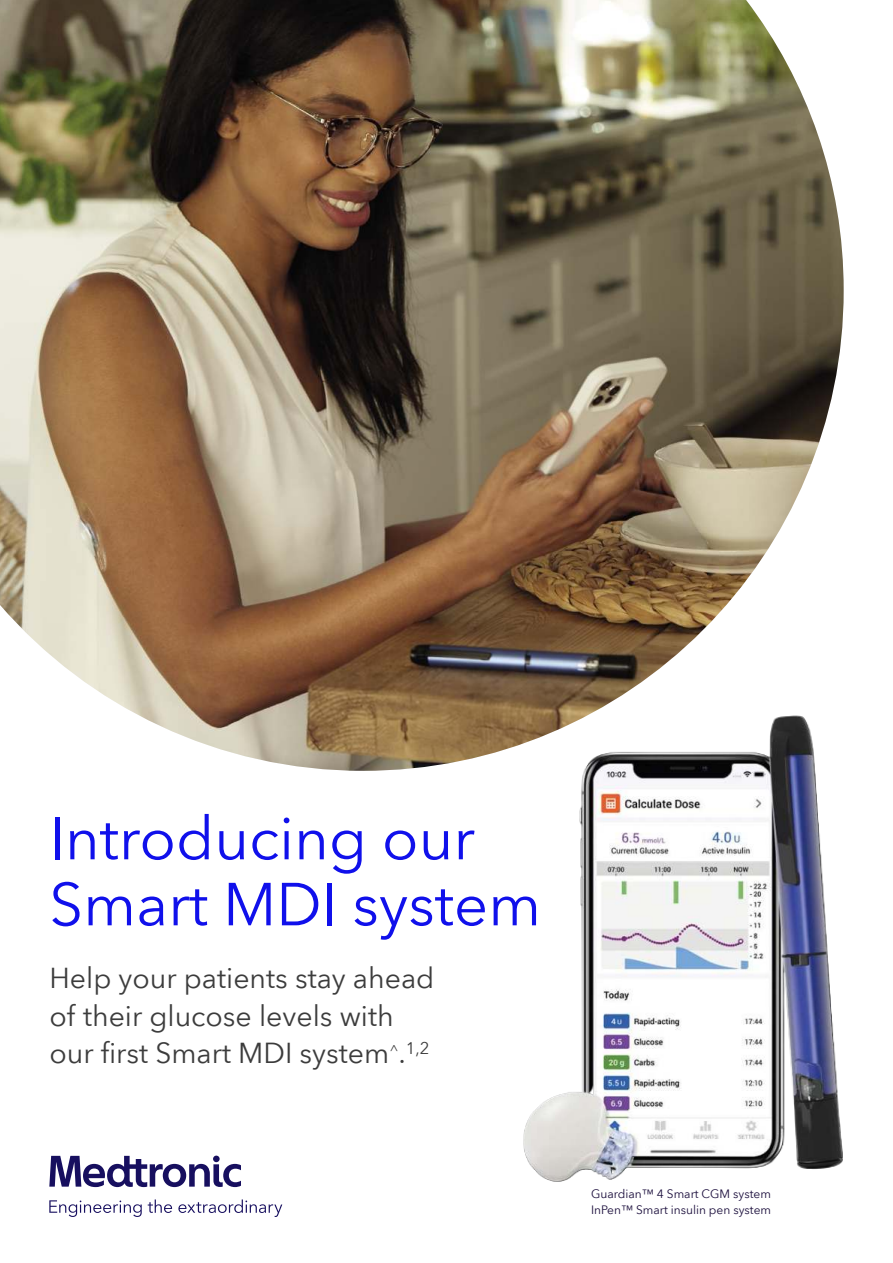
<style>
.page{position:relative;width:893px;height:1263px;background:#fff}
.page>*{position:absolute;margin:0;border:0;box-sizing:border-box;transform-origin:0 0}
.t1{font:60px/66px "Avenir Next World";color:#1010eb}
.t2{font:28.5px/37.5px "Avenir Next World";color:#3c3c3c}
.t3{font:12px/15.6px "Avenir Next World";color:#1c0f3d}
</style>
<div class="page">
<img style="left:0;top:0;width:844px;height:771px">
<svg style="left:49px;top:1200px;width:93px;height:17px"></svg>
<svg style="left:148px;top:1199px;width:24px;height:14px"></svg>
<svg style="left:178px;top:1199px;width:104px;height:18px"></svg>
<svg style="left:49px;top:1156px;width:192px;height:31px"></svg>
<img style="left:483px;top:700px;width:361px;height:482px">
<h1 class="t1" style="left:49px;top:810px;width:493px">Introducing our<br>Smart MDI system</h1>
<p class="t2" style="left:49px;top:962px;width:387px">Help your patients stay ahead of their glucose levels with our first Smart MDI system<sup>^</sup>.<sup>1,2</sup></p>
<p class="t3" style="left:591px;top:1187px;width:182px">Guardian™ 4 Smart CGM system<br>InPen™ Smart insulin pen system</p>
</div>
